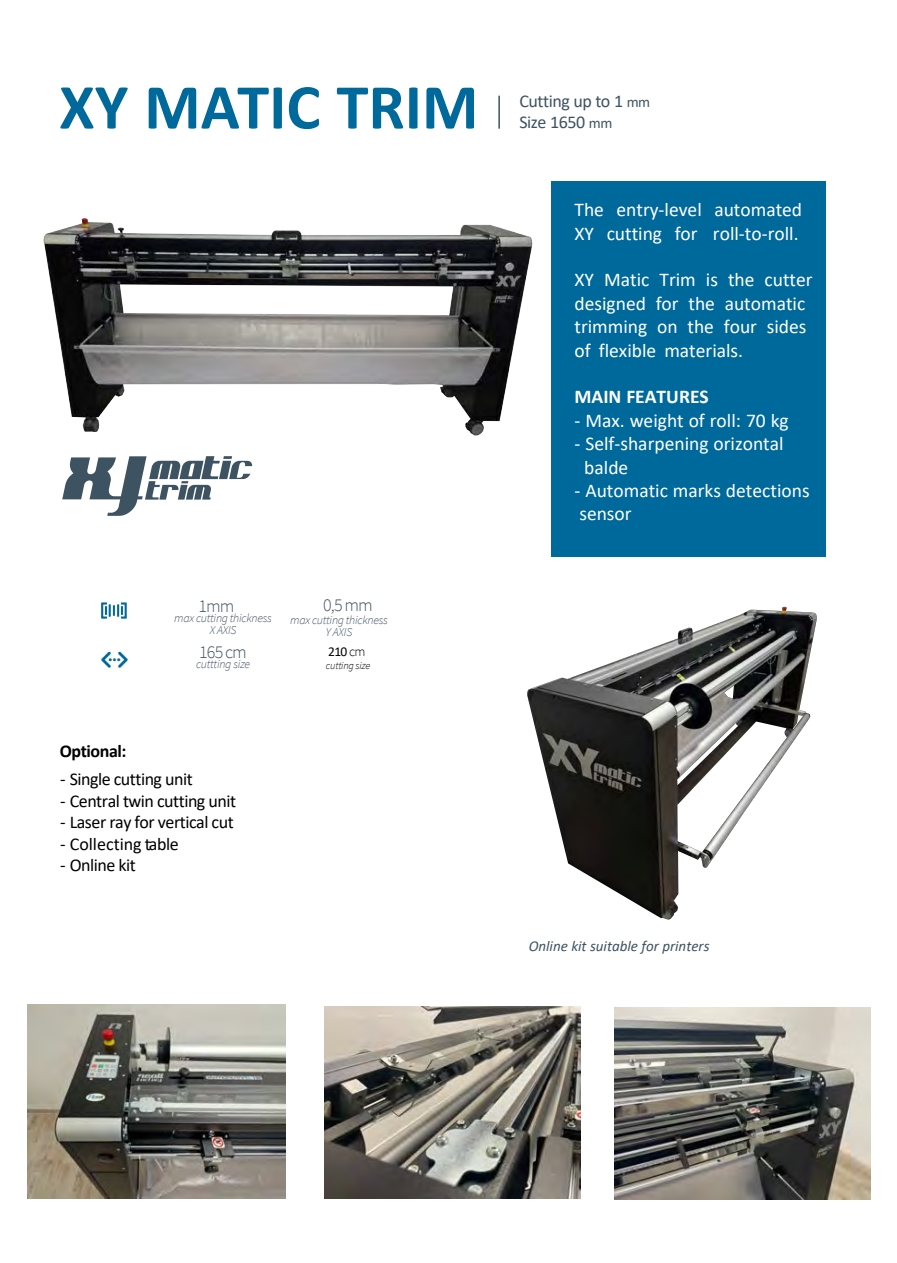
<style>
.page{position:relative;width:897px;height:1263px;background:#fff}
.page>*{position:absolute;margin:0;border:0;box-sizing:border-box;transform-origin:0 0}
.Body_Text{font:700 64.5px "Calibri";color:#00699b}
.t1{font:19.5px/23.4px "Calibri";color:#fff}
.t2{font:700 19.5px "Calibri";color:#fff}
.t3{font:18px "Calibri";letter-spacing:-.025em;color:#000}
.Title_30{font:18px/21px "Calibri";letter-spacing:-.025em;color:#3e5361}
.t4{font:18px "Calibri";color:#000}
.t5{font:300 18px "Source Sans Pro";letter-spacing:-.05em;color:#435464}
.t6{font:700 18px "Calibri";letter-spacing:-.025em;color:#000}
.t7{font:italic 15px "Calibri";color:#3e5362}
.t8{font:13.5px "Calibri";color:#000}
.t9{font:italic 300 12px/12px "Source Sans Pro";letter-spacing:-.02em;color:#435464;text-align:center}
.t10{font:italic 300 10.5px "Source Sans Pro";letter-spacing:-.02em;color:#000}
.s1{font-size:15px}
.s2{font-family:"Source Sans Pro";font-weight:300}
</style>
<div class="page">
<div style="left:551px;top:181px;width:274px;height:376px;background:#00699b"></div>
<hr style="left:498px;top:96px;width:2px;height:33px;background:#3e5361">
<svg style="left:62px;top:464px;width:190px;height:52px"></svg>
<img style="left:43px;top:218px;width:490px;height:246px">
<img style="left:527px;top:606px;width:290px;height:314px">
<img style="left:28px;top:1005px;width:258px;height:193px">
<img style="left:324px;top:1006px;width:256px;height:192px">
<img style="left:614px;top:1008px;width:256px;height:192px">
<p class="Body_Text" style="left:59px;top:61px;width:420px">XY MATIC TRIM</p>
<p class="Title_30" style="left:519px;top:90px;width:132px">Cutting up to 1 <span class="s1">mm<br></span>Size 1650 <span class="s1">mm</span></p>
<p class="t5" style="left:198px;top:595px;width:38px">1mm</p>
<p class="t9" style="left:174px;top:612px;width:99px">max cutting thickness<br>X AXIS</p>
<p class="t5" style="left:199px;top:641px;width:49px">165 cm</p>
<p class="t9" style="left:196px;top:658px;width:56px">cuttting size</p>
<p class="t5" style="left:323px;top:594px;width:51px">0,5 mm</p>
<p class="t9" style="left:290px;top:614px;width:99px">max cutting thickness<br>Y AXIS</p>
<p class="t8" style="left:328px;top:642px;width:39px">210 <span class="s2">cm</span></p>
<p class="t10" style="left:326px;top:659px;width:46px">cutting size</p>
<p class="t6" style="left:60px;top:738px;width:68px">Optional:</p>
<p class="t3" style="left:60px;top:767px;width:134px">- Single cutting unit</p>
<p class="t3" style="left:60px;top:788px;width:177px">- Central twin cutting unit</p>
<p class="t3" style="left:60px;top:810px;width:175px">- Laser ray for vertical cut</p>
<p class="t4" style="left:60px;top:831px;width:120px">- Collecting table</p>
<p class="t3" style="left:60px;top:853px;width:77px">- Online kit</p>
<p class="t1" style="left:574px;top:198px;width:229px">The entry-level automated<br>XY cutting for roll-to-roll.</p>
<p class="t1" style="left:574px;top:268px;width:240px">XY Matic Trim is the cutter designed for the automatic trimming on the four sides of flexible materials.</p>
<p class="t2" style="left:574px;top:383px;width:136px">MAIN FEATURES</p>
<p class="t1" style="left:574px;top:408px;width:216px">- Max. weight of roll: 70 kg</p>
<p class="t1" style="left:584px;top:432px;width:201px;text-indent:-10px">- Self-sharpening orizontal balde</p>
<p class="t1" style="left:574px;top:478px;width:236px">- Automatic marks detections sensor</p>
<p class="t7" style="left:528px;top:936px;width:182px">Online kit suitable for printers</p>
</div>
